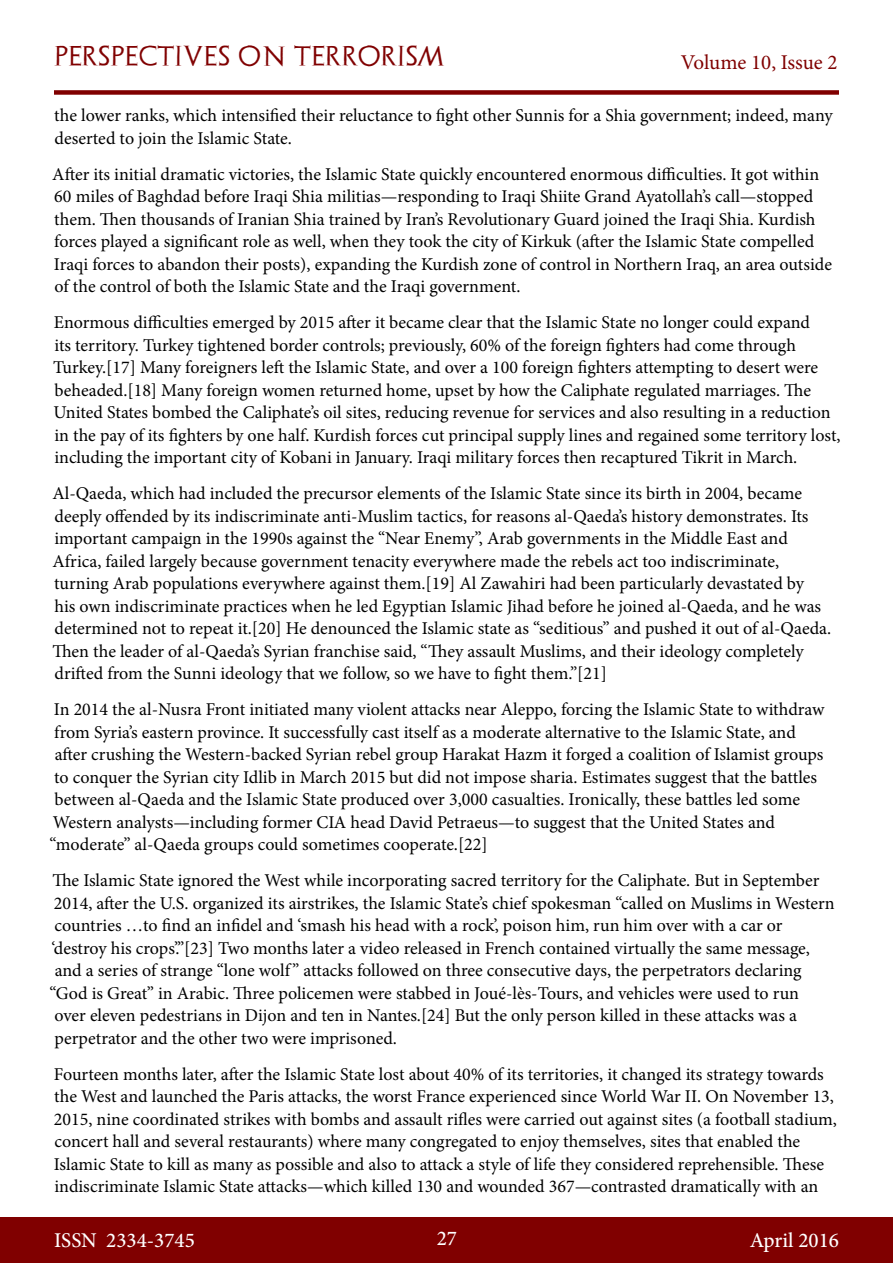
<style>
.page{position:relative;width:893px;height:1263px;background:#fff}
.page>*{position:absolute;margin:0;border:0;box-sizing:border-box;transform-origin:0 0}
.t1{font:500 21px "Minion Pro";color:#fff}
.t2{font:21px "Archeologicaps";letter-spacing:.045em;color:#800000}
.t3{font:21px "Minion Pro";letter-spacing:-.005em;color:#800000}
.t4{font:18px/22.5px "Minion Pro";color:#000}
</style>
<div class="page">
<div style="left:0;top:1217px;width:893px;height:46px;background:#800000"></div>
<div style="left:54px;top:90px;width:785px;height:5px;background:#800000"></div>
<p class="t2" style="left:54px;top:43px;width:392px">PERSPECTIVES ON TERRORISM</p>
<p class="t3" style="left:681px;top:48px;width:158px">Volume 10, Issue 2</p>
<p class="t4" style="left:54px;top:104px;width:780px">the lower ranks, which intensified their reluctance to fight other Sunnis for a Shia government; indeed, many deserted to join the Islamic State.</p>
<p class="t4" style="left:52px;top:163px;width:781px">After its initial dramatic victories, the Islamic State quickly encountered enormous difficulties. It got within 60 miles of Baghdad before Iraqi Shia militias—responding to Iraqi Shiite Grand Ayatollah’s call—stopped them. Then thousands of Iranian Shia trained by Iran’s Revolutionary Guard joined the Iraqi Shia. Kurdish forces played a significant role as well, when they took the city of Kirkuk (after the Islamic State compelled Iraqi forces to abandon their posts), expanding the Kurdish zone of control in Northern Iraq, an area outside of the control of both the Islamic State and the Iraqi government.</p>
<p class="t4" style="left:53px;top:311px;width:789px">Enormous difficulties emerged by 2015 after it became clear that the Islamic State no longer could expand<br>its territory. Turkey tightened border controls; previously, 60% of the foreign fighters had come through Turkey.[17] Many foreigners left the Islamic State, and over a 100 foreign fighters attempting to desert were beheaded.[18] Many foreign women returned home, upset by how the Caliphate regulated marriages. The United States bombed the Caliphate’s oil sites, reducing revenue for services and also resulting in a reduction in the pay of its fighters by one half. Kurdish forces cut principal supply lines and regained some territory lost, including the important city of Kobani in January. Iraqi military forces then recaptured Tikrit in March.</p>
<p class="t4" style="left:52px;top:482px;width:780px">Al-Qaeda, which had included the precursor elements of the Islamic State since its birth in 2004, became deeply offended by its indiscriminate anti-Muslim tactics, for reasons al-Qaeda’s history demonstrates. Its important campaign in the 1990s against the “Near Enemy”, Arab governments in the Middle East and Africa, failed largely because government tenacity everywhere made the rebels act too indiscriminate, turning Arab populations everywhere against them.[19] Al Zawahiri had been particularly devastated by<br>his own indiscriminate practices when he led Egyptian Islamic Jihad before he joined al-Qaeda, and he was determined not to repeat it.[20] He denounced the Islamic state as “seditious” and pushed it out of al-Qaeda.<br>Then the leader of al-Qaeda’s Syrian franchise said, “They assault Muslims, and their ideology completely drifted from the Sunni ideology that we follow, so we have to fight them.”[21]</p>
<p class="t4" style="left:49px;top:698px;width:777px">In 2014 the al-Nusra Front initiated many violent attacks near Aleppo, forcing the Islamic State to withdraw from Syria’s eastern province. It successfully cast itself as a moderate alternative to the Islamic State, and after crushing the Western-backed Syrian rebel group Harakat Hazm it forged a coalition of Islamist groups to conquer the Syrian city Idlib in March 2015 but did not impose sharia. Estimates suggest that the battles between al-Qaeda and the Islamic State produced over 3,000 casualties. Ironically, these battles led some Western analysts—including former CIA head David Petraeus—to suggest that the United States and “moderate” al-Qaeda groups could sometimes cooperate.[22]</p>
<p class="t4" style="left:49px;top:869px;width:787px">The Islamic State ignored the West while incorporating sacred territory for the Caliphate. But in September 2014, after the U.S. organized its airstrikes, the Islamic State’s chief spokesman “called on Muslims in Western countries …to find an infidel and ‘smash his head with a rock’, poison him, run him over with a car or ‘destroy his crops’.”[23] Two months later a video released in French contained virtually the same message, and a series of strange “lone wolf ” attacks followed on three consecutive days, the perpetrators declaring “God is Great” in Arabic. Three policemen were stabbed in Joué-lès-Tours, and vehicles were used to run over eleven pedestrians in Dijon and ten in Nantes.[24] But the only person killed in these attacks was a perpetrator and the other two were imprisoned.</p>
<p class="t4" style="left:54px;top:1063px;width:785px">Fourteen months later, after the Islamic State lost about 40% of its territories, it changed its strategy towards the West and launched the Paris attacks, the worst France experienced since World War II. On November 13, 2015, nine coordinated strikes with bombs and assault rifles were carried out against sites (a football stadium, concert hall and several restaurants) where many congregated to enjoy themselves, sites that enabled the Islamic State to kill as many as possible and also to attack a style of life they considered reprehensible. These indiscriminate Islamic State attacks—which killed 130 and wounded 367—contrasted dramatically with an</p>
<p class="t1" style="left:54px;top:1226px;width:142px">ISSN 2334-3745</p>
<p class="t1" style="left:437px;top:1224px;width:22px">27</p>
<p class="t1" style="left:750px;top:1226px;width:91px">April 2016</p>
</div>
